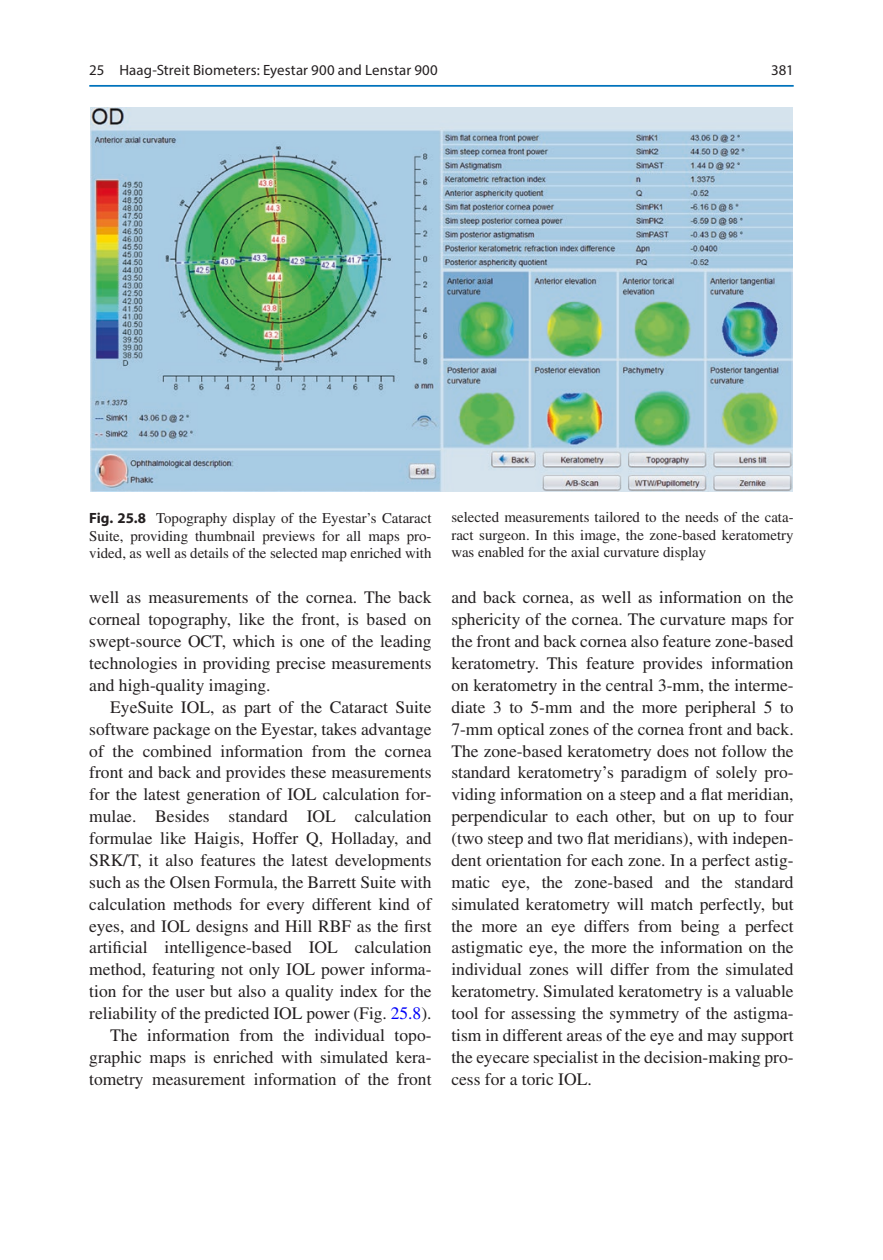
<style>
.page{position:relative;width:883px;height:1260px;background:#fff}
.page>*{position:absolute;margin:0;border:0;box-sizing:border-box;transform-origin:0 0}
.t1{font:17.5px/21.9px "Times LT Std";color:#231f20;text-align:justify}
.t2{font:14.88px/17.5px "Times LT Std";color:#231f20;text-align:justify}
.t3{font:14.88px "Myriad Pro";letter-spacing:.005em;color:#231f20}
.s1{font-family:"Myriad Pro";font-weight:700}
.s2{color:#0000fa}
</style>
<div class="page">
<img style="left:91px;top:107px;width:701px;height:385px">
<hr style="left:89px;top:85px;width:705px;height:2px;background:#0073bc">
<p class="t3" style="left:89px;top:61px;width:350px">25 Haag-Streit Biometers: Eyestar 900 and Lenstar 900</p>
<p class="t3" style="left:771px;top:61px;width:24px">381</p>
<p class="t2" style="left:89px;top:509px;width:344px"><span class="s1">Fig. 25.8</span> Topography display of the Eyestar’s Cataract Suite, providing thumbnail previews for all maps pro&shy;vided, as well as details of the selected map enriched with</p>
<p class="t2" style="left:451px;top:508px;width:344px">selected measurements tailored to the needs of the cata&shy;ract surgeon. In this image, the zone-based keratometry was enabled for the axial curvature display</p>
<p class="t1" style="left:89px;top:587px;width:344px">well as measurements of the cornea. The back corneal topography, like the front, is based on swept-source OCT, which is one of the leading technologies in providing precise measurements and high-quality imaging.</p>
<p class="t1" style="left:89px;top:696px;width:344px;text-align:right">EyeSuite IOL, as part of the Cataract Suite software package on the Eyestar, takes advantage of the combined information from the cornea front and back and provides these measurements for the latest generation of IOL calculation for&shy;mulae. Besides standard IOL calculation formulae like Haigis, Hoffer Q, Holladay, and SRK/T, it also features the latest developments such as the Olsen Formula, the Barrett Suite with calculation methods for every different kind of eyes, and IOL designs and Hill RBF as the first artificial intelligence-based IOL calculation method, featuring not only IOL power informa&shy;tion for the user but also a quality index for the reliability of the predicted IOL power (Fig. <span class="s2">25.8</span>).<br>The information from the individual topo&shy;graphic maps is enriched with simulated kera&shy;tometry measurement information of the front</p>
<p class="t1" style="left:451px;top:587px;width:344px">and back cornea, as well as information on the sphericity of the cornea. The curvature maps for the front and back cornea also feature zone-based keratometry. This feature provides information on keratometry in the central 3-mm, the interme&shy;diate 3 to 5-mm and the more peripheral 5 to 7-mm optical zones of the cornea front and back.<br>The zone-based keratometry does not follow the standard keratometry’s paradigm of solely pro&shy;viding information on a steep and a flat meridian, perpendicular to each other, but on up to four (two steep and two flat meridians), with indepen&shy;dent orientation for each zone. In a perfect astig&shy;matic eye, the zone-based and the standard simulated keratometry will match perfectly, but the more an eye differs from being a perfect astigmatic eye, the more the information on the individual zones will differ from the simulated keratometry. Simulated keratometry is a valuable tool for assessing the symmetry of the astigma&shy;tism in different areas of the eye and may support the eyecare specialist in the decision-making pro&shy;cess for a toric IOL.</p>
</div>
